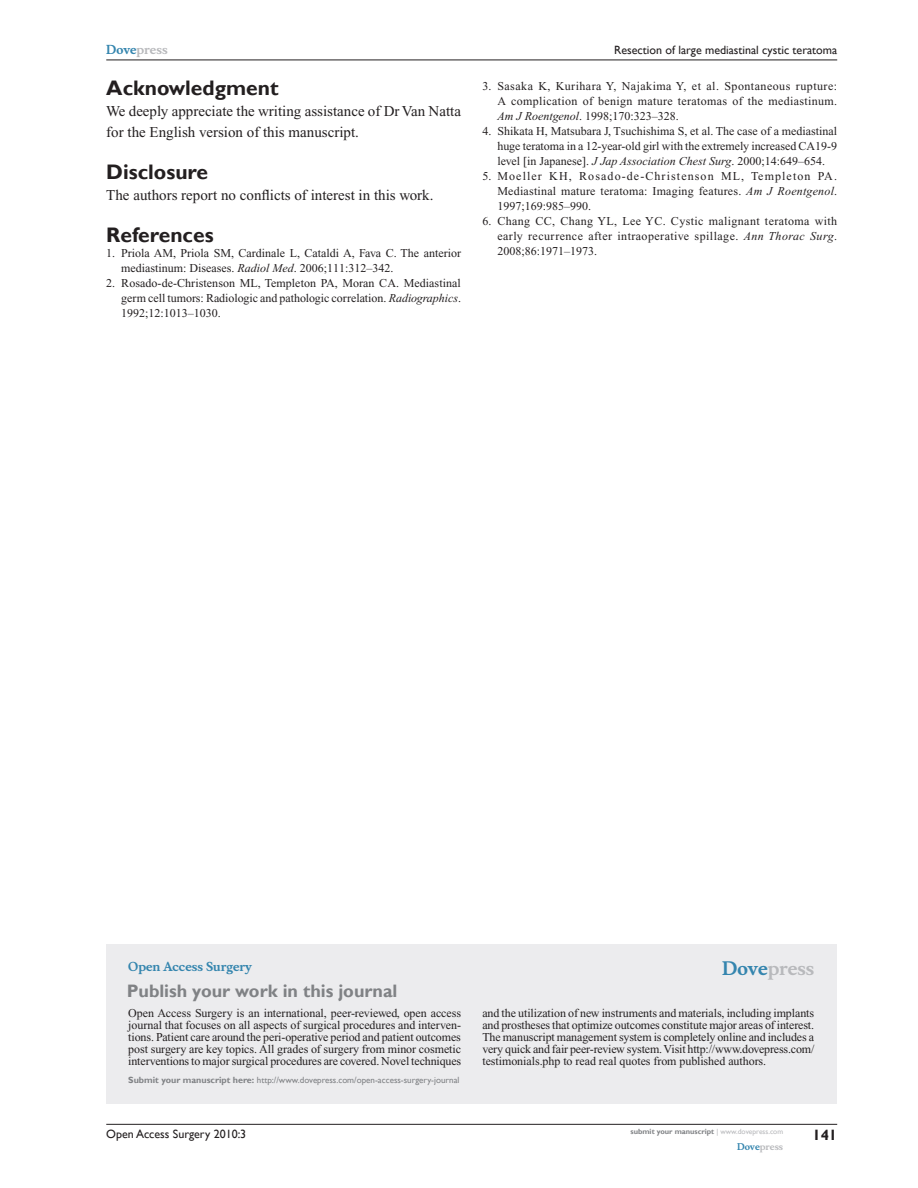
<style>
.page{position:relative;width:918px;height:1188px;background:#fff}
.page>*{position:absolute;margin:0;border:0;box-sizing:border-box;transform-origin:0 0}
.t1{font:700 21px "Gill Sans";color:#231f20}
.t2{font:700 18px "Gill Sans";color:#808285}
.t3{font:700 18px "Musee";color:#b8b9bc}
.t4{font:15px/21px "Times New Roman";color:#231f20}
.t5{font:700 15px "Gill Sans";color:#231f20}
.t6{font:12px/15px "Times New Roman";color:#231f20;text-align:justify}
.t7{font:12px "Gill Sans";color:#231f20}
.t8{font:700 12px "Musee";color:#3485ae}
.t9{font:700 12px "Musee";color:#b8b9bc}
.t10{font:9px "Gill Sans";color:#808285}
.t11{font:700 9px "Musee";color:#b8b9bc}
.t12{font:700 7.5px "Gill Sans";color:#808285}
.s1{color:#3485ae}
.s2{font-style:italic}
.s3{font-weight:700}
.s4{font-weight:400;color:#b8b9bc}
</style>
<div class="page">
<div style="left:106px;top:944px;width:731px;height:159px;background:#ececee"></div>
<hr style="left:106px;top:1124px;width:731px;height:1px;background:#231f20">
<hr style="left:106px;top:60px;width:731px;height:1px;background:#231f20">
<p class="t9" style="left:106px;top:43px;width:63px"><span class="s1">Dove</span>press</p>
<h1 class="t1" style="left:106px;top:76px;width:174px">Acknowledgment</h1>
<p class="t4" style="left:106px;top:101px;width:356px">We deeply appreciate the writing assistance of Dr Van Natta for the English version of this manuscript.</p>
<h1 class="t1" style="left:106px;top:160px;width:103px">Disclosure</h1>
<p class="t4" style="left:106px;top:185px;width:329px">The authors report no conflicts of interest in this work.</p>
<h1 class="t1" style="left:106px;top:223px;width:109px">References</h1>
<p class="t6" style="left:121px;top:246px;width:341px;text-indent:-15px">1. Priola AM, Priola SM, Cardinale L, Cataldi A, Fava C. The anterior mediastinum: Diseases. <span class="s2">Radiol Med</span>. 2006;111:312–342.</p>
<p class="t6" style="left:121px;top:276px;width:341px;text-indent:-15px">2. Rosado-de-Christenson ML, Templeton PA, Moran CA. Mediastinal germ cell tumors: Radiologic and pathologic correlation. <span class="s2">Radiographics</span>.<br>1992;12:1013–1030.</p>
<p class="t7" style="left:614px;top:43px;width:225px">Resection of large mediastinal cystic teratoma</p>
<p class="t6" style="left:497px;top:79px;width:341px;text-indent:-15px">3. Sasaka K, Kurihara Y, Najakima Y, et al. Spontaneous rupture:<br>A complication of benign mature teratomas of the mediastinum.<br><span class="s2">Am J Roentgenol</span>. 1998;170:323–328.</p>
<p class="t6" style="left:497px;top:124px;width:341px;text-indent:-15px">4. Shikata H, Matsubara J, Tsuchishima S, et al. The case of a mediastinal huge teratoma in a 12-year-old girl with the extremely increased CA19-9 level [in Japanese]. <span class="s2">J Jap Association Chest Surg</span>. 2000;14:649–654.</p>
<p class="t6" style="left:497px;top:169px;width:341px;text-indent:-15px">5. Moeller KH, Rosado-de-Christenson ML, Templeton PA.<br>Mediastinal mature teratoma: Imaging features. <span class="s2">Am J Roentgenol</span>.<br>1997;169:985–990.</p>
<p class="t6" style="left:497px;top:214px;width:341px;text-indent:-15px">6. Chang CC, Chang YL, Lee YC. Cystic malignant teratoma with early recurrence after intraoperative spillage. <span class="s2">Ann Thorac Surg</span>.<br>2008;86:1971–1973.</p>
<p class="t8" style="left:128px;top:959px;width:125px">Open Access Surgery</p>
<h2 class="t2" style="left:127px;top:980px;width:272px">Publish your work in this journal</h2>
<h2 class="t3" style="left:722px;top:958px;width:94px"><span class="s1">Dove</span>press</h2>
<p class="t6" style="left:128px;top:1007px;width:335px;line-height:12px">Open Access Surgery is an international, peer-reviewed, open access journal that focuses on all aspects of surgical procedures and interven&shy;tions. Patient care around the peri-operative period and patient outcomes post surgery are key topics. All grades of surgery from minor cosmetic interventions to major surgical procedures are covered. Novel techniques</p>
<p class="t6" style="left:482px;top:1007px;width:334px;line-height:12px">and the utilization of new instruments and materials, including implants and prostheses that optimize outcomes constitute major areas of interest.<br>The manuscript management system is completely online and includes a very quick and fair peer-review system. Visit http://www.dovepress.com/ testimonials.php to read real quotes from published authors.</p>
<p class="t10" style="left:128px;top:1075px;width:333px"><span class="s3">Submit your manuscript here:</span> http://www.dovepress.com/open-access-surgery-journal</p>
<p class="t7" style="left:106px;top:1127px;width:142px">Open Access Surgery 2010:3</p>
<p class="t12" style="left:631px;top:1127px;width:154px">submit your manuscript <span class="s4">| www.dovepress.com</span></p>
<p class="t11" style="left:737px;top:1141px;width:48px"><span class="s1">Dove</span>press</p>
<p class="t5" style="left:812px;top:1126px;width:26px">141</p>
</div>
